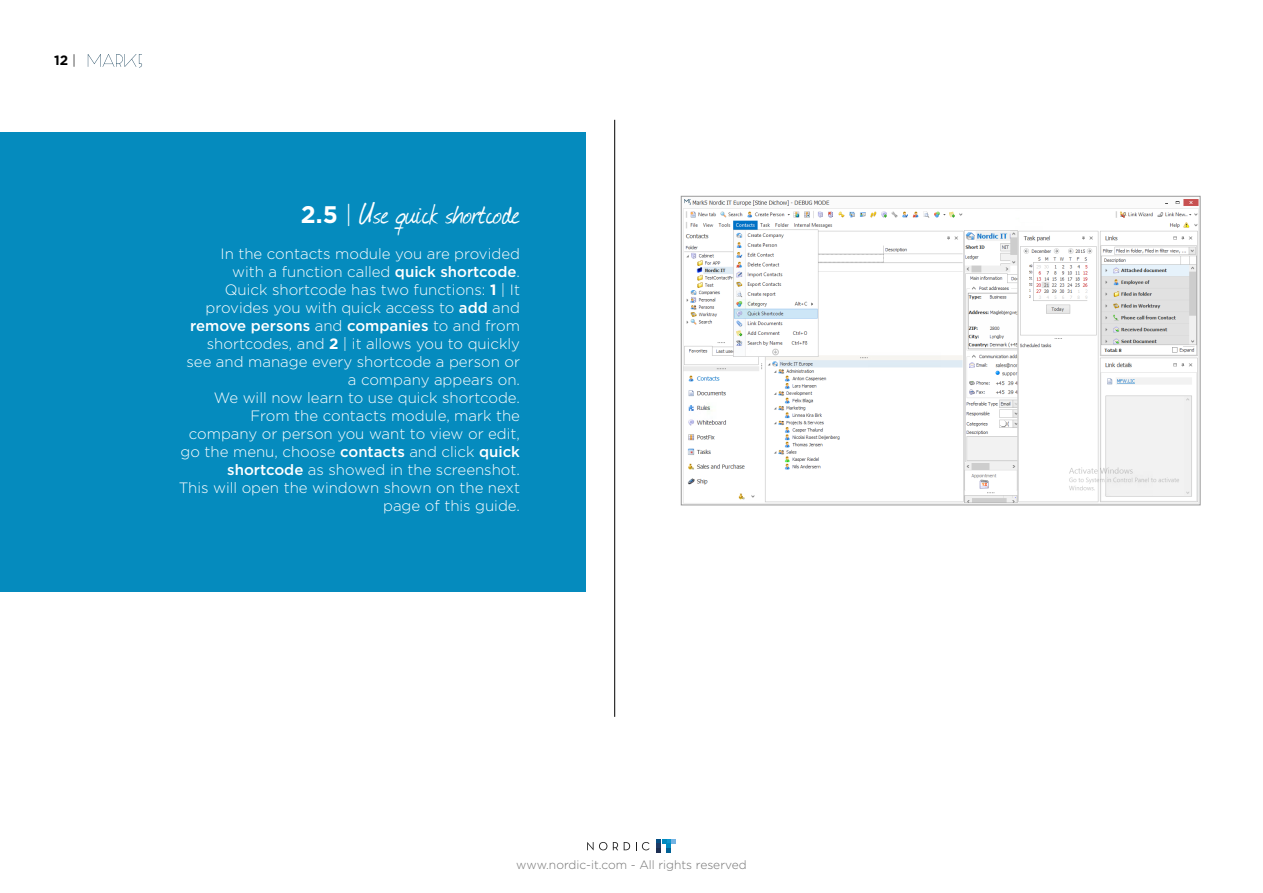
<style>
.page{position:relative;width:1263px;height:893px;background:#fff}
.page>*{position:absolute;margin:0;border:0;box-sizing:border-box;transform-origin:0 0}
.t1{font:34.5px "Journal";color:#fff}
.t2{font:300 15px/18px "Gotham";color:#fff;text-align:right}
.t3{font:700 13.5px "Gotham";color:#000}
.t4{font:300 12px "Gotham";color:#737373}
.s1{font-weight:300}
.s2{font-family:"Gotham";font-weight:700;font-size:24px}
.s3{font-family:"Gotham";font-weight:300;font-size:24px}
.s4{font-weight:500}
.s5{font-weight:700}
</style>
<div class="page">
<svg style="left:88px;top:54px;width:54px;height:14px"></svg>
<svg style="left:656px;top:839px;width:20px;height:14px"></svg>
<svg style="left:587px;top:842px;width:6px;height:8px"></svg>
<svg style="left:599px;top:842px;width:8px;height:8px"></svg>
<svg style="left:613px;top:842px;width:5px;height:8px"></svg>
<svg style="left:624px;top:842px;width:6px;height:8px"></svg>
<svg style="left:636px;top:842px;width:13px;height:8px"></svg>
<hr style="left:614px;top:120px;width:1px;height:597px;background:#000">
<div style="left:0;top:133px;width:585px;height:459px;background:#058bbe"></div>
<img style="left:683px;top:199px;width:515px;height:304px">
<div style="left:681px;top:196px;width:519px;height:309px;border:1px solid #999"></div>
<p class="t3" style="left:54px;top:51px;width:24px">12 <span class="s1">|</span></p>
<p class="t1" style="left:301px;top:190px;width:221px"><span class="s2">2.5</span> <span class="s3">|</span> Use quick shortcode</p>
<p class="t2" style="left:186px;top:244px;width:335px">In the contacts module you are provided with a function called <span class="s4">quick shortcode</span>.<br>Quick shortcode has two functions: <span class="s5">1</span> | It provides you with quick access to <span class="s4">add</span> and <span class="s4">remove persons</span> and <span class="s4">companies</span> to and from shortcodes, and <span class="s5">2</span> | it allows you to quickly see and manage every shortcode a person or a company appears on.</p>
<p class="t2" style="left:181px;top:388px;width:341px">We will now learn to use quick shortcode.<br>From the contacts module, mark the company or person you want to view or edit, go the menu, choose <span class="s4">contacts</span> and click <span class="s4">quick shortcode</span> as showed in the screenshot.</p>
<p class="t2" style="left:179px;top:478px;width:343px">This will open the windown shown on the next page of this guide.</p>
<p class="t4" style="left:516px;top:857px;width:232px">www.nordic-it.com - All rights reserved</p>
</div>
